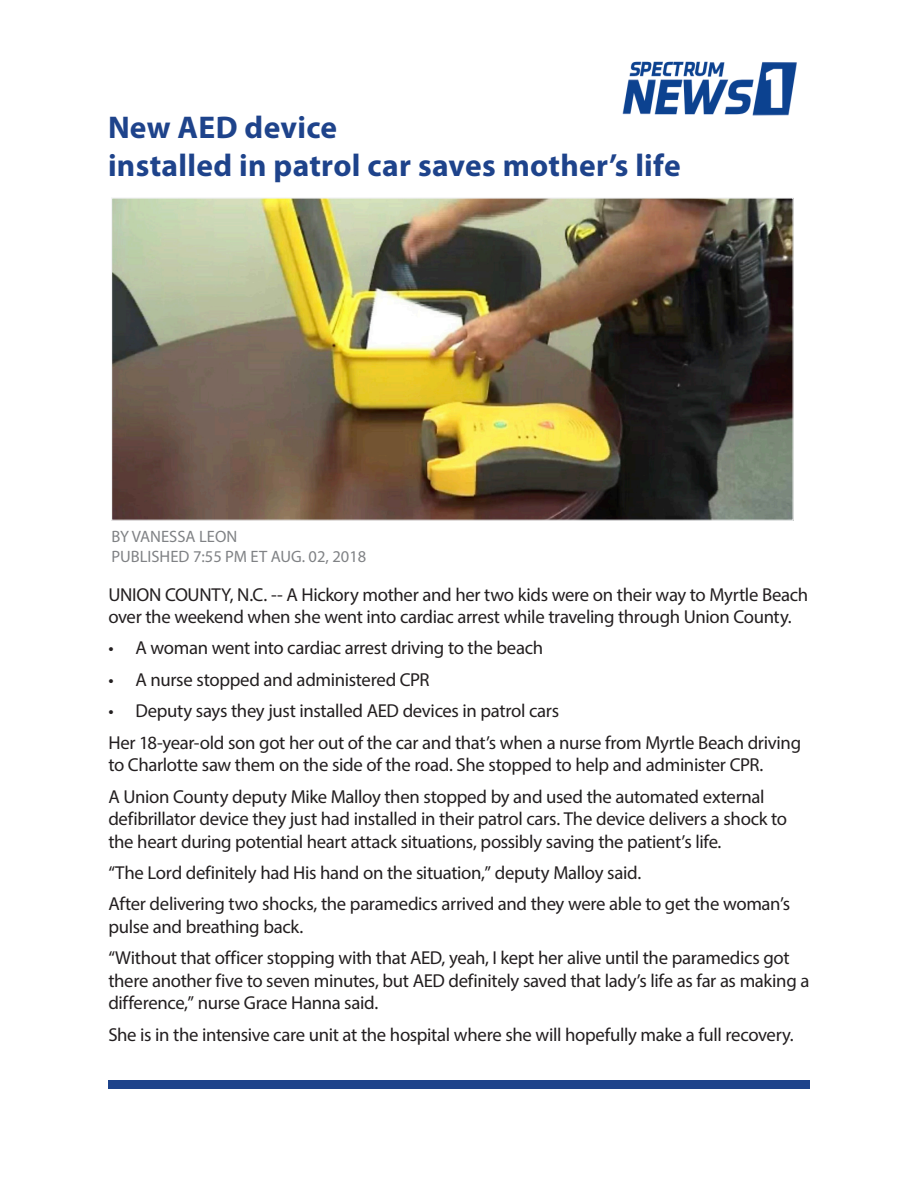
<style>
.page{position:relative;width:918px;height:1188px;background:#fff}
.page>*{position:absolute;margin:0;border:0;box-sizing:border-box;transform-origin:0 0}
.Headline{font:700 31.5px/37.8px "Myriad Pro";letter-spacing:.01em;color:#1e438b}
.Copy{font:18.75px/22.5px "Myriad Pro";letter-spacing:-.02em;color:#231f20}
.Author_Date{font:16.5px "Myriad Pro";color:#808285}
</style>
<div class="page">
<img style="left:113px;top:199px;width:679px;height:320px">
<div style="left:108px;top:1080px;width:702px;height:9px;background:#1e438b"></div>
<img style="left:622px;top:61px;width:175px;height:55px">
<p class="Headline" style="left:108px;top:108px;width:574px">New AED device<br>installed in patrol car saves mother’s life</p>
<p class="Author_Date" style="left:111px;top:527px;width:127px">BY VANESSA LEON</p>
<p class="Author_Date" style="left:111px;top:547px;width:256px">PUBLISHED 7:55 PM ET AUG. 02, 2018</p>
<p class="Copy" style="left:108px;top:583px;width:701px">UNION COUNTY, N.C. -- A Hickory mother and her two kids were on their way to Myrtle Beach over the weekend when she went into cardiac arrest while traveling through Union County.</p>
<p class="Copy" style="left:108px;top:637px;width:436px">• A woman went into cardiac arrest driving to the beach</p>
<p class="Copy" style="left:108px;top:668px;width:323px">• A nurse stopped and administered CPR</p>
<p class="Copy" style="left:108px;top:699px;width:452px">• Deputy says they just installed AED devices in patrol cars</p>
<p class="Copy" style="left:108px;top:731px;width:694px">Her 18-year-old son got her out of the car and that’s when a nurse from Myrtle Beach driving to Charlotte saw them on the side of the road. She stopped to help and administer CPR.</p>
<p class="Copy" style="left:108px;top:785px;width:680px">A Union County deputy Mike Malloy then stopped by and used the automated external defibrillator device they just had installed in their patrol cars. The device delivers a shock to the heart during potential heart attack situations, possibly saving the patient’s life.</p>
<p class="Copy" style="left:108px;top:861px;width:534px">“The Lord definitely had His hand on the situation,” deputy Malloy said.</p>
<p class="Copy" style="left:108px;top:893px;width:684px">After delivering two shocks, the paramedics arrived and they were able to get the woman’s pulse and breathing back.</p>
<p class="Copy" style="left:108px;top:946px;width:703px">“Without that officer stopping with that AED, yeah, I kept her alive until the paramedics got there another five to seven minutes, but AED definitely saved that lady’s life as far as making a difference,” nurse Grace Hanna said.</p>
<p class="Copy" style="left:108px;top:1023px;width:687px">She is in the intensive care unit at the hospital where she will hopefully make a full recovery.</p>
</div>
